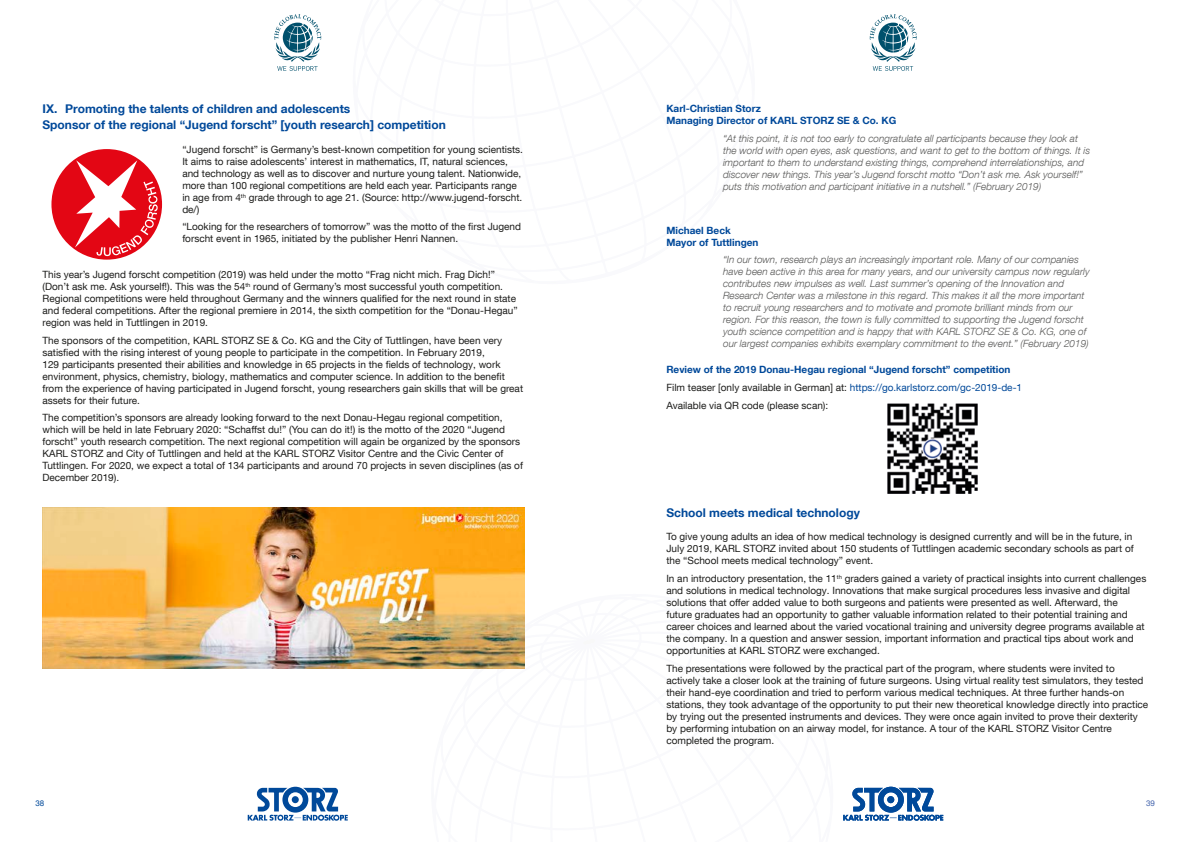
<style>
.page{position:relative;width:1191px;height:842px;background:#fff}
.page>*{position:absolute;margin:0;border:0;box-sizing:border-box;transform-origin:0 0}
.t1{font:700 12px/16px "KS Helvetica Neue";color:#00499a}
.t2{font:10px/12px "KS Helvetica Neue";color:#1d1d1b}
.t3{font:italic 300 10px/12px "KS Helvetica Neue";color:#575756}
.t4{font:700 10px/12px "KS Helvetica Neue";color:#00499a}
.t5{font:8px "KS Helvetica Neue";color:#00499a}
.t6{font:8px "KS Helvetica Neue";color:#4565ad}
.s1{font-weight:700;color:#00499a}
.s2{color:#00499a}
</style>
<div class="page">
<svg style="left:274px;top:14px;width:47px;height:57px"></svg>
<svg style="left:248px;top:787px;width:100px;height:34px"></svg>
<svg style="left:869px;top:14px;width:47px;height:57px"></svg>
<svg style="left:843px;top:787px;width:100px;height:34px"></svg>
<img style="left:43px;top:508px;width:481px;height:160px">
<div style="left:51px;top:149px;width:111px;height:111px;background:#e30614;border-radius:50%"></div>
<svg style="left:75px;top:160px;width:83px;height:96px"></svg>
<img style="left:887px;top:403px;width:91px;height:91px">
<p class="t1" style="left:43px;top:101px;width:405px">IX. Promoting the talents of children and adolescents<br>Sponsor of the regional “Jugend forscht” [youth research] competition</p>
<p class="t2" style="left:182px;top:143px;width:342px">“Jugend forscht” is Germany’s best-known competition for young scientists.<br>It aims to raise adolescents’ interest in mathematics, IT, natural sciences, and technology as well as to discover and nurture young talent. Nationwide, more than 100 regional competitions are held each year. Participants range in age from 4<sup>th</sup> grade through to age 21. (Source: http://www.jugend-forscht. de/)</p>
<p class="t2" style="left:182px;top:221px;width:340px">“Looking for the researchers of tomorrow” was the motto of the first Jugend forscht event in 1965, initiated by the publisher Henri Nannen.</p>
<p class="t2" style="left:43px;top:268px;width:476px">This year’s Jugend forscht competition (2019) was held under the motto “Frag nicht mich. Frag Dich!” (Don’t ask me. Ask yourself!). This was the 54<sup>th</sup> round of Germany’s most successful youth competition.<br>Regional competitions were held throughout Germany and the winners qualified for the next round in state and federal competitions. After the regional premiere in 2014, the sixth competition for the “Donau-Hegau” region was held in Tuttlingen in 2019.</p>
<p class="t2" style="left:43px;top:334px;width:482px">The sponsors of the competition, KARL STORZ SE &amp; Co. KG and the City of Tuttlingen, have been very satisfied with the rising interest of young people to participate in the competition. In February 2019,<br>129 participants presented their abilities and knowledge in 65 projects in the fields of technology, work environment, physics, chemistry, biology, mathematics and computer science. In addition to the benefit from the experience of having participated in Jugend forscht, young researchers gain skills that will be great assets for their future.</p>
<p class="t2" style="left:43px;top:411px;width:482px">The competition’s sponsors are already looking forward to the next Donau-Hegau regional competition, which will be held in late February 2020: “Schaffst du!” (You can do it!) is the motto of the 2020 “Jugend forscht” youth research competition. The next regional competition will again be organized by the sponsors KARL STORZ and City of Tuttlingen and held at the KARL STORZ Visitor Centre and the Civic Center of Tuttlingen. For 2020, we expect a total of 134 participants and around 70 projects in seven disciplines (as of December 2019).</p>
<p class="t4" style="left:666px;top:102px;width:231px">Karl-Christian Storz<br>Managing Director of KARL STORZ SE &amp; Co. KG</p>
<p class="t3" style="left:723px;top:132px;width:368px">“At this point, it is not too early to congratulate all participants because they look at the world with open eyes, ask questions, and want to get to the bottom of things. It is important to them to understand existing things, comprehend interrelationships, and discover new things. This year’s Jugend forscht motto “Don’t ask me. Ask yourself!” puts this motivation and participant initiative in a nutshell.” (February 2019)</p>
<p class="t4" style="left:666px;top:224px;width:94px">Michael Beck<br>Mayor of Tuttlingen</p>
<p class="t3" style="left:723px;top:253px;width:368px">“In our town, research plays an increasingly important role. Many of our companies have been active in this area for many years, and our university campus now regularly contributes new impulses as well. Last summer’s opening of the Innovation and Research Center was a milestone in this regard. This makes it all the more important to recruit young researchers and to motivate and promote brilliant minds from our region. For this reason, the town is fully committed to supporting the Jugend forscht youth science competition and is happy that with KARL STORZ SE &amp; Co. KG, one of our largest companies exhibits exemplary commitment to the event.” (February 2019)</p>
<p class="t2" style="left:666px;top:361px;width:357px;line-height:17.7px"><span class="s1">Review of the 2019 Donau-Hegau regional “Jugend forscht” competition<br></span>Film teaser [only available in German] at: <span class="s2">https://go.karlstorz.com/gc-2019-de-1<br></span>Available via QR code (please scan):</p>
<p class="t1" style="left:666px;top:504px;width:195px">School meets medical technology</p>
<p class="t2" style="left:666px;top:531px;width:469px">To give young adults an idea of how medical technology is designed currently and will be in the future, in<br>July 2019, KARL STORZ invited about 150 students of Tuttlingen academic secondary schools as part of the “School meets medical technology” event.</p>
<p class="t2" style="left:666px;top:572px;width:481px">In an introductory presentation, the 11<sup>th</sup> graders gained a variety of practical insights into current challenges and solutions in medical technology. Innovations that make surgical procedures less invasive and digital solutions that offer added value to both surgeons and patients were presented as well. Afterward, the<br>future graduates had an opportunity to gather valuable information related to their potential training and career choices and learned about the varied vocational training and university degree programs available at the company. In a question and answer session, important information and practical tips about work and opportunities at KARL STORZ were exchanged.</p>
<p class="t2" style="left:666px;top:662px;width:483px">The presentations were followed by the practical part of the program, where students were invited to actively take a closer look at the training of future surgeons. Using virtual reality test simulators, they tested their hand-eye coordination and tried to perform various medical techniques. At three further hands-on stations, they took advantage of the opportunity to put their new theoretical knowledge directly into practice by trying out the presented instruments and devices. They were once again invited to prove their dexterity by performing intubation on an airway model, for instance. A tour of the KARL STORZ Visitor Centre completed the program.</p>
<p class="t5" style="left:35px;top:798px;width:10px">38</p>
<p class="t6" style="left:1146px;top:798px;width:10px">39</p>
</div>
